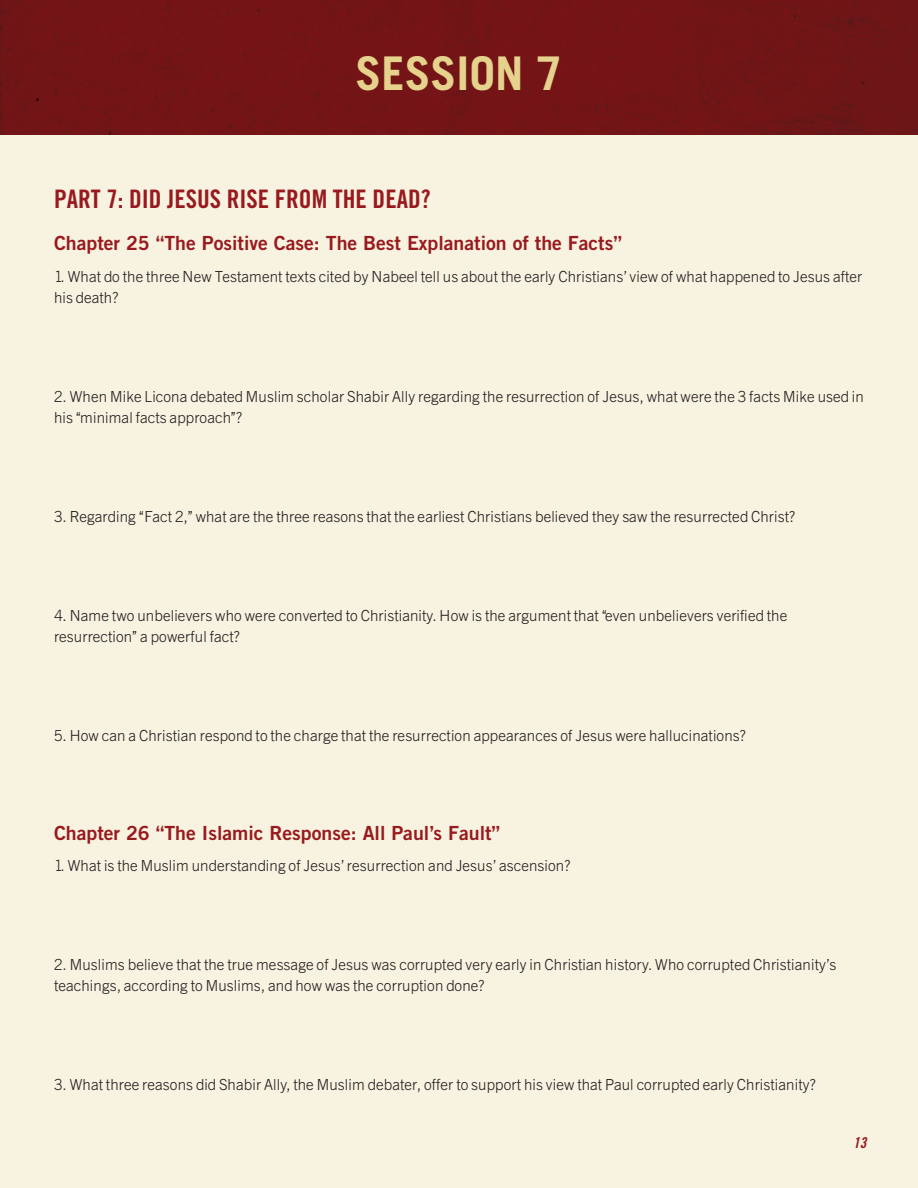
<style>
.page{position:relative;width:918px;height:1188px;background:#f8f3e1}
.page>*{position:absolute;margin:0;border:0;box-sizing:border-box;transform-origin:0 0}
.t1{font:700 46.5px "Trade Gothic";color:#e5d28c}
.t2{font:25.5px "Trade Gothic Bold Cond Twenty";color:#991a1e}
.t3{font:19.5px "Trade Gothic Bold Two";color:#991a1e}
.t4{font:16.5px/21px "Trade Gothic Lgt";letter-spacing:.01em;color:#231f20}
.t5{font:15px "Trade Gothic Bold Cond Twenty Obl";color:#991a1e}
</style>
<div class="page">
<div style="left:0;top:0;width:918px;height:135px;background:#731417"></div>
<h1 class="t1" style="left:356px;top:45px;width:208px">SESSION 7</h1>
<h2 class="t2" style="left:54px;top:184px;width:378px">PART 7: DID JESUS RISE FROM THE DEAD?</h2>
<p class="t3" style="left:54px;top:231px;width:570px">Chapter 25 “The Positive Case: The Best Explanation of the Facts”</p>
<p class="t4" style="left:54px;top:267px;width:810px">1. What do the three New Testament texts cited by Nabeel tell us about the early Christians’ view of what happened to Jesus after his death?</p>
<p class="t4" style="left:54px;top:387px;width:811px">2. When Mike Licona debated Muslim scholar Shabir Ally regarding the resurrection of Jesus, what were the 3 facts Mike used in his “minimal facts approach”?</p>
<p class="t4" style="left:54px;top:507px;width:743px">3. Regarding “Fact 2,” what are the three reasons that the earliest Christians believed they saw the resurrected Christ?</p>
<p class="t4" style="left:54px;top:606px;width:735px">4. Name two unbelievers who were converted to Christianity. How is the argument that “even unbelievers verified the resurrection” a powerful fact?</p>
<p class="t4" style="left:54px;top:726px;width:693px">5. How can a Christian respond to the charge that the resurrection appearances of Jesus were hallucinations?</p>
<p class="t3" style="left:54px;top:821px;width:448px">Chapter 26 “The Islamic Response: All Paul’s Fault”</p>
<p class="t4" style="left:54px;top:857px;width:518px">1. What is the Muslim understanding of Jesus’ resurrection and Jesus’ ascension?</p>
<p class="t4" style="left:54px;top:956px;width:784px">2. Muslims believe that the true message of Jesus was corrupted very early in Christian history. Who corrupted Christianity’s teachings, according to Muslims, and how was the corruption done?</p>
<p class="t4" style="left:54px;top:1076px;width:763px">3. What three reasons did Shabir Ally, the Muslim debater, offer to support his view that Paul corrupted early Christianity?</p>
<p class="t5" style="left:853px;top:1134px;width:15px">13</p>
</div>
